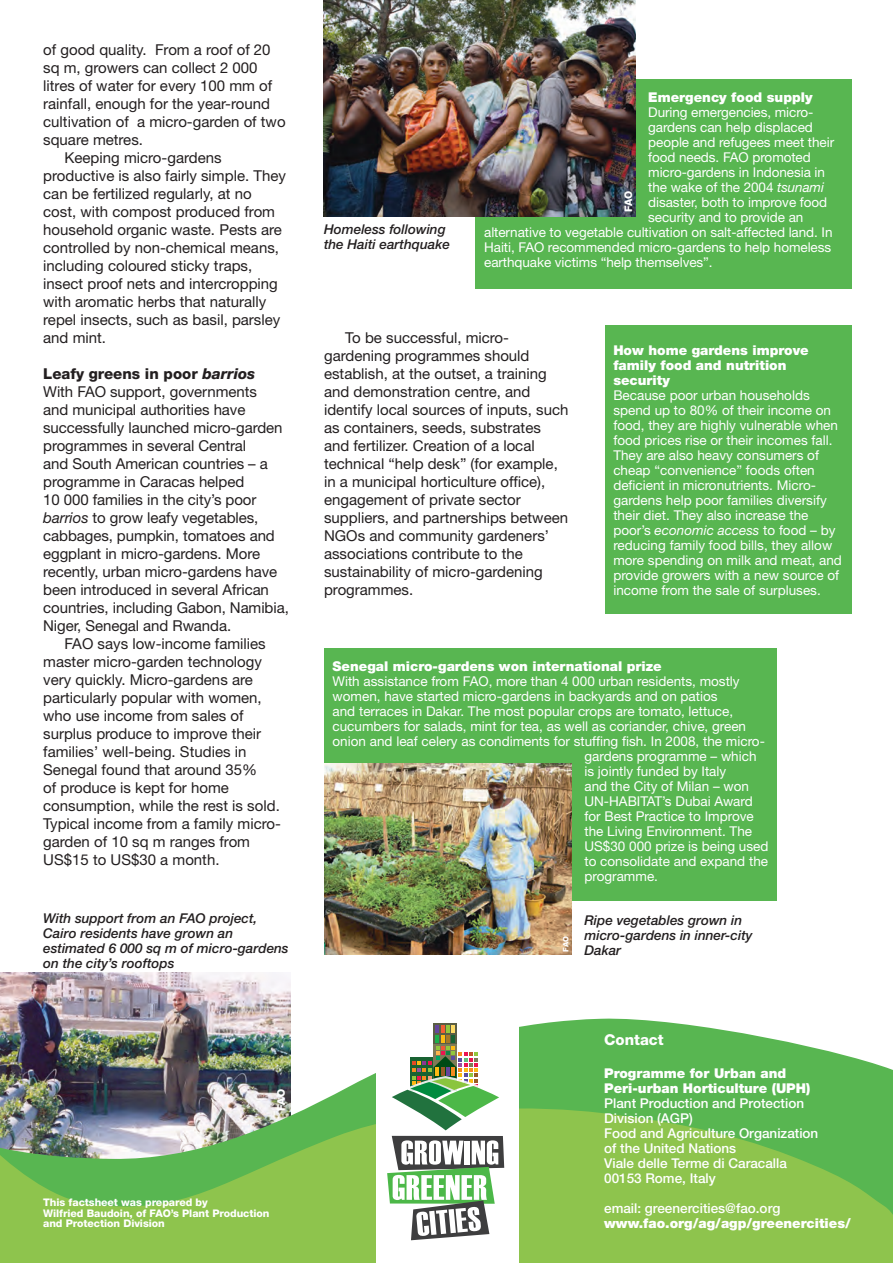
<style>
.page{position:relative;width:893px;height:1263px;background:#fff}
.page>*{position:absolute;margin:0;border:0;box-sizing:border-box;transform-origin:0 0}
.t1{font:15px/18px "Helvetica Neue LT Std";color:#231f20}
.t2{font:800 15px "Helvetica Neue LT Std";color:#231f20}
.t3{font:800 15px "Helvetica Neue LT Std";color:#fff}
.t4{font:13.5px/15px "Helvetica Neue LT Std";color:#fff}
.t5{font:900 13.5px/15px "Helvetica Neue LT Std";color:#fff}
.t6{font:italic 500 13.5px/15px "Helvetica Neue LT Std";color:#231f20}
.t7{font:500 13.5px/15px "Helvetica Neue LT Std";color:#fff}
.t8{font:800 10.5px/10.5px "Helvetica Neue LT Std";letter-spacing:-.005em;color:#fff}
.t9{font:800 7.65px "Helvetica Neue LT Std";color:#fff}
.s1{font-style:italic}
</style>
<div class="page">
<img style="left:0;top:973px;width:290px;height:43px">
<img style="left:0;top:1016px;width:892px;height:56px">
<svg style="left:0;top:1072px;width:892px;height:191px;background:#7db659"></svg>
<div style="left:376px;top:1017px;width:142px;height:246px;background:#fff"></div>
<svg style="left:433px;top:1023px;width:23px;height:3px"></svg>
<svg style="left:392px;top:1026px;width:107px;height:104px"></svg>
<svg style="left:387px;top:1136px;width:117px;height:104px"></svg>
<div style="left:604px;top:326px;width:247px;height:288px;background:#58b651"></div>
<div style="left:324px;top:649px;width:452px;height:252px;background:#58b651"></div>
<img style="left:325px;top:764px;width:246px;height:191px">
<div style="left:475px;top:79px;width:376px;height:210px;background:#58b651"></div>
<img style="left:324px;top:0;width:311px;height:216px">
<p class="t1" style="left:43px;top:40px;width:229px">of good quality. From a roof of 20</p>
<p class="t1" style="left:43px;top:58px;width:216px">sq m, growers can collect 2 000</p>
<p class="t1" style="left:43px;top:76px;width:230px">litres of water for every 100 mm of</p>
<p class="t1" style="left:43px;top:94px;width:228px">rainfall, enough for the year-round</p>
<p class="t1" style="left:43px;top:112px;width:244px">cultivation of a micro-garden of two</p>
<p class="t1" style="left:43px;top:130px;width:101px">square metres.</p>
<p class="t1" style="left:64px;top:148px;width:158px">Keeping micro-gardens</p>
<p class="t1" style="left:43px;top:166px;width:244px">productive is also fairly simple. They</p>
<p class="t1" style="left:43px;top:184px;width:210px">can be fertilized regularly, at no</p>
<p class="t1" style="left:43px;top:202px;width:233px">cost, with compost produced from</p>
<p class="t1" style="left:43px;top:220px;width:240px">household organic waste. Pests are</p>
<p class="t1" style="left:43px;top:238px;width:237px">controlled by non-chemical means,</p>
<p class="t1" style="left:43px;top:256px;width:210px">including coloured sticky traps,</p>
<p class="t1" style="left:43px;top:274px;width:236px">insect proof nets and intercropping</p>
<p class="t1" style="left:43px;top:292px;width:225px">with aromatic herbs that naturally</p>
<p class="t1" style="left:43px;top:310px;width:238px">repel insects, such as basil, parsley</p>
<p class="t1" style="left:43px;top:328px;width:64px">and mint.</p>
<p class="t2" style="left:43px;top:364px;width:213px">Leafy greens in poor <span class="s1">barrios</span></p>
<p class="t1" style="left:43px;top:382px;width:215px">With FAO support, governments</p>
<p class="t1" style="left:43px;top:400px;width:204px">and municipal authorities have</p>
<p class="t1" style="left:43px;top:418px;width:241px">successfully launched micro-garden</p>
<p class="t1" style="left:43px;top:436px;width:204px">programmes in several Central</p>
<p class="t1" style="left:43px;top:454px;width:226px">and South American countries – a</p>
<p class="t1" style="left:43px;top:472px;width:202px">programme in Caracas helped</p>
<p class="t1" style="left:43px;top:490px;width:215px">10 000 families in the city’s poor</p>
<p class="t1" style="left:43px;top:508px;width:217px"><span class="s1">barrios</span> to grow leafy vegetables,</p>
<p class="t1" style="left:43px;top:526px;width:233px">cabbages, pumpkin, tomatoes and</p>
<p class="t1" style="left:43px;top:544px;width:218px">eggplant in micro-gardens. More</p>
<p class="t1" style="left:43px;top:562px;width:235px">recently, urban micro-gardens have</p>
<p class="t1" style="left:43px;top:580px;width:227px">been introduced in several African</p>
<p class="t1" style="left:43px;top:598px;width:247px">countries, including Gabon, Namibia,</p>
<p class="t1" style="left:43px;top:616px;width:189px">Niger, Senegal and Rwanda.</p>
<p class="t1" style="left:64px;top:634px;width:203px">FAO says low-income families</p>
<p class="t1" style="left:43px;top:652px;width:220px">master micro-garden technology</p>
<p class="t1" style="left:43px;top:670px;width:211px">very quickly. Micro-gardens are</p>
<p class="t1" style="left:43px;top:688px;width:220px">particularly popular with women,</p>
<p class="t1" style="left:43px;top:706px;width:202px">who use income from sales of</p>
<p class="t1" style="left:43px;top:724px;width:219px">surplus produce to improve their</p>
<p class="t1" style="left:43px;top:742px;width:205px">families’ well-being. Studies in</p>
<p class="t1" style="left:43px;top:760px;width:215px">Senegal found that around 35%</p>
<p class="t1" style="left:43px;top:778px;width:187px">of produce is kept for home</p>
<p class="t1" style="left:43px;top:796px;width:238px">consumption, while the rest is sold.</p>
<p class="t1" style="left:43px;top:814px;width:239px">Typical income from a family micro-</p>
<p class="t1" style="left:43px;top:832px;width:208px">garden of 10 sq m ranges from</p>
<p class="t1" style="left:43px;top:850px;width:178px">US$15 to US$30 a month.</p>
<p class="t6" style="left:43px;top:910px;width:247px">With support from an FAO project,<br>Cairo residents have grown an estimated 6 000 sq m of micro-gardens on the city’s rooftops</p>
<p class="t8" style="left:276px;top:1110px;width:23px;rotate:-90deg">FAO</p>
<p class="t8" style="left:43px;top:1197px;width:228px">This factsheet was prepared by<br>Wilfried Baudoin, of FAO’s Plant Production and Protection Division</p>
<p class="t6" style="left:324px;top:221px;width:127px">Homeless following the Haiti earthquake</p>
<p class="t5" style="left:648px;top:89px;width:166px">Emergency food supply</p>
<p class="t4" style="left:648px;top:104px;width:167px">During emergencies, micro-</p>
<p class="t4" style="left:648px;top:119px;width:166px">gardens can help displaced</p>
<p class="t4" style="left:648px;top:134px;width:187px">people and refugees meet their</p>
<p class="t4" style="left:648px;top:149px;width:164px">food needs. FAO promoted</p>
<p class="t4" style="left:648px;top:164px;width:178px">micro-gardens in Indonesia in</p>
<p class="t4" style="left:648px;top:179px;width:177px">the wake of the 2004 <span class="s1">tsunami</span></p>
<p class="t4" style="left:648px;top:194px;width:180px">disaster, both to improve food</p>
<p class="t4" style="left:648px;top:209px;width:157px">security and to provide an</p>
<p class="t4" style="left:484px;top:224px;width:350px">alternative to vegetable cultivation on salt-affected land. In</p>
<p class="t4" style="left:484px;top:239px;width:348px">Haiti, FAO recommended micro-gardens to help homeless</p>
<p class="t4" style="left:484px;top:254px;width:230px">earthquake victims “help themselves”.</p>
<p class="t8" style="left:623px;top:212px;width:23px;rotate:-90deg">FAO</p>
<p class="t1" style="left:324px;top:328px;width:246px;text-indent:21px">To be successful, micro&shy;gardening programmes should establish, at the outset, a training and demonstration centre, and identify local sources of inputs, such as containers, seeds, substrates and fertilizer. Creation of a local technical “help desk” (for example, in a municipal horticulture office), engagement of private sector suppliers, and partnerships between<br>NGOs and community gardeners’ associations contribute to the sustainability of micro-gardening programmes.</p>
<p class="t5" style="left:613px;top:342px;width:197px">How home gardens improve family food and nutrition security</p>
<p class="t4" style="left:613px;top:387px;width:230px">Because poor urban households spend up to 80% of their income on food, they are highly vulnerable when food prices rise or their incomes fall.<br>They are also heavy consumers of cheap “convenience” foods often deficient in micronutrients. Micro&shy;gardens help poor families diversify their diet. They also increase the poor’s <span class="s1">economic access</span> to food – by reducing family food bills, they allow more spending on milk and meat, and provide growers with a new source of income from the sale of surpluses.</p>
<p class="t5" style="left:332px;top:659px;width:331px">Senegal micro-gardens won international prize</p>
<p class="t4" style="left:332px;top:674px;width:408px">With assistance from FAO, more than 4 000 urban residents, mostly</p>
<p class="t4" style="left:332px;top:689px;width:386px">women, have started micro-gardens in backyards and on patios</p>
<p class="t4" style="left:332px;top:704px;width:402px">and terraces in Dakar. The most popular crops are tomato, lettuce,</p>
<p class="t4" style="left:332px;top:719px;width:415px">cucumbers for salads, mint for tea, as well as coriander, chive, green</p>
<p class="t4" style="left:332px;top:734px;width:434px">onion and leaf celery as condiments for stuffing fish. In 2008, the micro-</p>
<p class="t4" style="left:584px;top:749px;width:174px">gardens programme – which</p>
<p class="t4" style="left:584px;top:764px;width:143px">is jointly funded by Italy</p>
<p class="t4" style="left:584px;top:779px;width:166px">and the City of Milan – won</p>
<p class="t4" style="left:584px;top:794px;width:170px">UN-HABITAT’s Dubai Award</p>
<p class="t4" style="left:584px;top:809px;width:171px">for Best Practice to Improve</p>
<p class="t4" style="left:584px;top:824px;width:169px">the Living Environment. The</p>
<p class="t4" style="left:584px;top:839px;width:185px">US$30 000 prize is being used</p>
<p class="t4" style="left:584px;top:854px;width:185px">to consolidate and expand the</p>
<p class="t4" style="left:584px;top:869px;width:75px">programme.</p>
<p class="t9" style="left:561px;top:951px;width:17px;rotate:-90deg">FAO</p>
<p class="t6" style="left:584px;top:912px;width:170px">Ripe vegetables grown in micro-gardens in inner-city<br>Dakar</p>
<p class="t3" style="left:604px;top:1030px;width:61px">Contact</p>
<p class="t5" style="left:604px;top:1065px;width:207px">Programme for Urban and<br>Peri-urban Horticulture (UPH)</p>
<p class="t7" style="left:604px;top:1095px;width:216px">Plant Production and Protection<br>Division (AGP)<br>Food and Agriculture Organization of the United Nations<br>Viale delle Terme di Caracalla<br>00153 Rome, Italy</p>
<p class="t7" style="left:604px;top:1200px;width:178px">email: greenercities@fao.org</p>
<p class="t5" style="left:604px;top:1215px;width:248px">www.fao.org/ag/agp/greenercities/</p>
</div>
